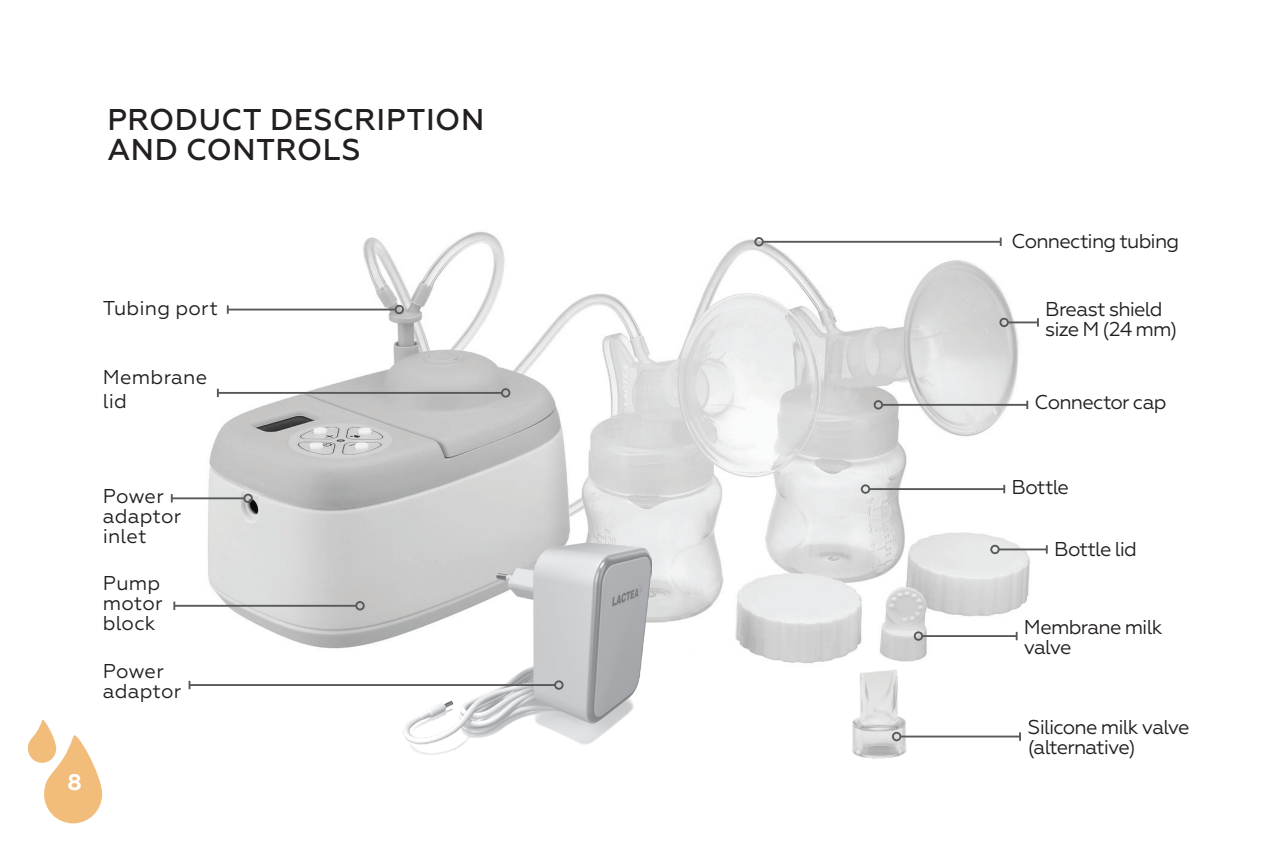
<style>
.page{position:relative;width:1276px;height:851px;background:#fff}
.page>*{position:absolute;margin:0;border:0;box-sizing:border-box;transform-origin:0 0}
.t1{font:500 30px/30px "Geometria";letter-spacing:.015em;color:#231f20}
.t2{font:700 22.5px "Geometria";color:#fff}
.t3{font:20px/20px "Geometria";letter-spacing:-.035em;color:#231f20}
.t4{font:20px/20px "Geometria";letter-spacing:.005em;color:#231f20}
.t5{font:20px/24px "Geometria";letter-spacing:.015em;color:#231f20}
</style>
<div class="page">
<img style="left:196px;top:231px;width:843px;height:432px">
<img style="left:404px;top:542px;width:247px;height:212px">
<hr style="left:218px;top:392px;width:284px;height:2px;background:#57585a">
<svg style="left:217px;top:388px;width:2px;height:9px"></svg>
<div style="left:501px;top:388px;width:9px;height:9px;border:2px solid #57585a;border-radius:50%"></div>
<hr style="left:228px;top:308px;width:167px;height:2px;background:#57585a">
<svg style="left:227px;top:305px;width:2px;height:9px"></svg>
<div style="left:394px;top:305px;width:10px;height:9px;border:2px solid #57585a;border-radius:50%"></div>
<hr style="left:763px;top:241px;width:237px;height:2px;background:#57585a">
<div style="left:754px;top:237px;width:9px;height:9px;border:2px solid #57585a;border-radius:50%"></div>
<svg style="left:999px;top:237px;width:2px;height:9px"></svg>
<hr style="left:1008px;top:321px;width:30px;height:2px;background:#57585a">
<div style="left:999px;top:318px;width:10px;height:9px;border:2px solid #57585a;border-radius:50%"></div>
<svg style="left:1037px;top:318px;width:2px;height:8px"></svg>
<hr style="left:998px;top:548px;width:48px;height:2px;background:#57585a">
<div style="left:990px;top:544px;width:9px;height:10px;border:2px solid #57585a;border-radius:50%"></div>
<hr style="left:869px;top:488px;width:135px;height:2px;background:#57585a">
<div style="left:861px;top:484px;width:9px;height:9px;border:2px solid #57585a;border-radius:50%"></div>
<svg style="left:1003px;top:485px;width:2px;height:8px"></svg>
<hr style="left:882px;top:404px;width:145px;height:2px;background:#57585a">
<div style="left:873px;top:400px;width:10px;height:9px;border:2px solid #57585a;border-radius:50%"></div>
<svg style="left:1026px;top:400px;width:2px;height:9px"></svg>
<hr style="left:922px;top:635px;width:94px;height:2px;background:#57585a">
<div style="left:913px;top:631px;width:10px;height:9px;border:2px solid #57585a;border-radius:50%"></div>
<svg style="left:1015px;top:631px;width:2px;height:9px"></svg>
<hr style="left:172px;top:497px;width:72px;height:2px;background:#57585a">
<svg style="left:171px;top:494px;width:2px;height:8px"></svg>
<div style="left:243px;top:493px;width:10px;height:10px;border:2px solid #57585a;border-radius:50%"></div>
<hr style="left:189px;top:684px;width:366px;height:2px;background:#57585a">
<div style="left:554px;top:680px;width:9px;height:9px;border:2px solid #57585a;border-radius:50%"></div>
<hr style="left:174px;top:604px;width:182px;height:2px;background:#57585a">
<svg style="left:173px;top:601px;width:2px;height:9px"></svg>
<div style="left:355px;top:601px;width:10px;height:9px;border:2px solid #57585a;border-radius:50%"></div>
<img style="left:852px;top:669px;width:54px;height:90px">
<hr style="left:900px;top:735px;width:120px;height:2px;background:#57585a">
<div style="left:892px;top:731px;width:9px;height:10px;border:2px solid #57585a;border-radius:50%"></div>
<svg style="left:1019px;top:732px;width:2px;height:8px"></svg>
<svg style="left:28px;top:719px;width:74px;height:104px"></svg>
<h1 class="t1" style="left:107px;top:104px;width:378px">PRODUCT DESCRIPTION<br>AND CONTROLS</h1>
<p class="t5" style="left:103px;top:296px;width:117px">Tubing port</p>
<p class="t5" style="left:103px;top:365px;width:106px">Membrane lid</p>
<p class="t4" style="left:103px;top:486px;width:80px">Power adaptor inlet</p>
<p class="t3" style="left:103px;top:573px;width:61px;text-align:justify">Pump motor block</p>
<p class="t4" style="left:103px;top:661px;width:80px">Power adaptor</p>
<p class="t2" style="left:67px;top:768px;width:16px">8</p>
<p class="t3" style="left:1011px;top:231px;width:169px">Connecting tubing</p>
<p class="t3" style="left:1045px;top:299px;width:134px">Breast shield size M (24 mm)</p>
<p class="t3" style="left:1034px;top:392px;width:133px">Connector cap</p>
<p class="t3" style="left:1011px;top:477px;width:59px">Bottle</p>
<p class="t3" style="left:1054px;top:539px;width:84px">Bottle lid</p>
<p class="t3" style="left:1024px;top:616px;width:140px">Membrane milk valve</p>
<p class="t3" style="left:1028px;top:717px;width:163px">Silicone milk valve (alternative)</p>
</div>
